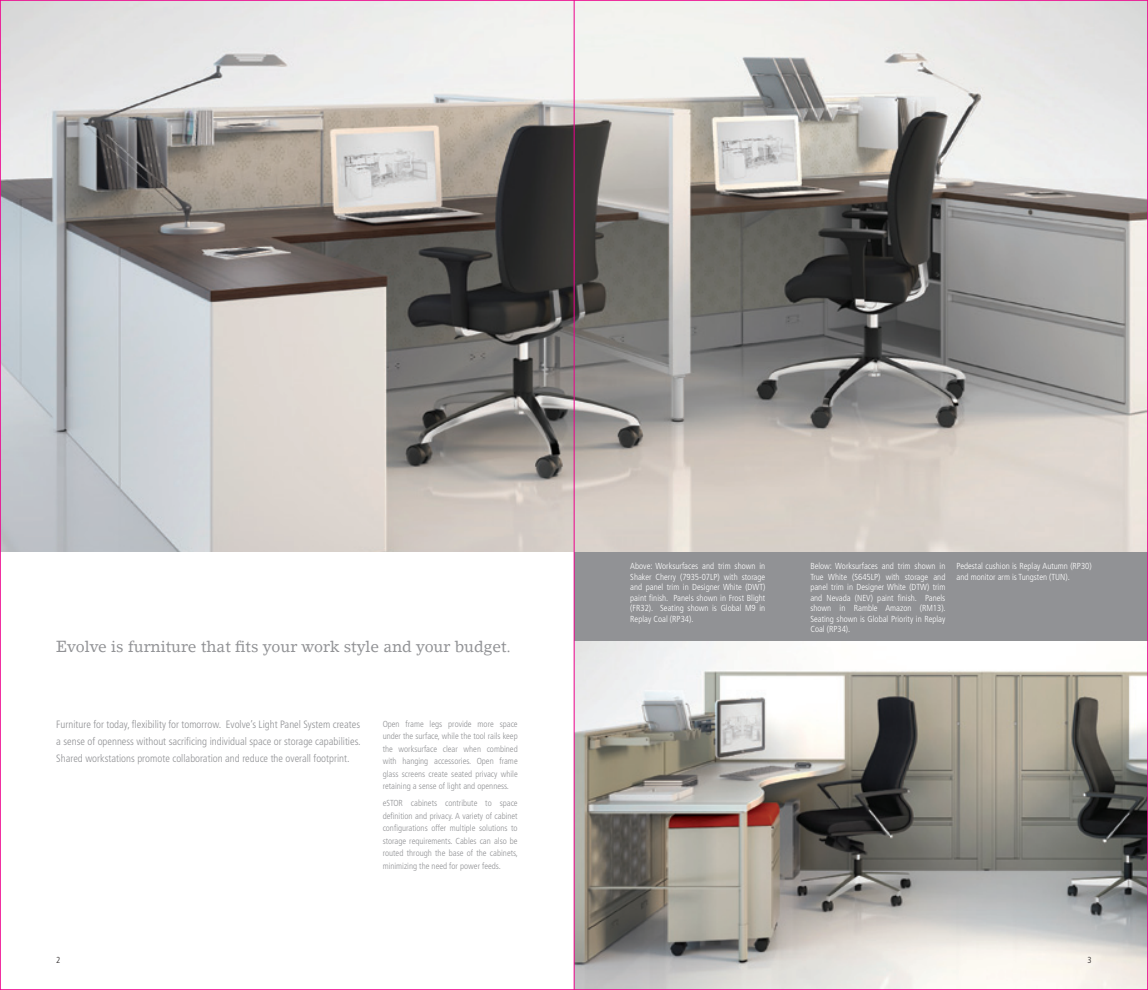
<style>
.page{position:relative;width:1148px;height:990px;background:#fff}
.page>*{position:absolute;margin:0;border:0;box-sizing:border-box;transform-origin:0 0}
.t1{font:15.62px "Lino Letter LT";color:#919295}
.t2{font:300 condensed 10.62px/16.9px "Frutiger LT Std";color:#919295;text-align:justify}
.t3{font:300 condensed 8.75px/10.5px "Frutiger LT Std";color:#fff;text-align:justify}
.t4{font:300 condensed 8.75px/12.5px "Frutiger LT Std";color:#919295;text-align:justify}
.t5{font:300 condensed 8.75px "Frutiger LT Std";color:#231f20}
</style>
<div class="page">
<img style="left:575px;top:641px;width:571px;height:347px">
<div style="left:574px;top:551px;width:574px;height:90px;background:#919295"></div>
<img style="left:2px;top:2px;width:1144px;height:549px">
<hr style="left:574px;top:0;width:1px;height:990px;background:#ed028c">
<p class="t1" style="left:56px;top:637px;width:456px">Evolve is furniture that fits your work style and your budget.</p>
<p class="t2" style="left:56px;top:716px;width:306px">Furniture for today, flexibility for tomorrow. Evolve’s Light Panel System creates a sense of openness without sacrificing individual space or storage capabilities.<br>Shared workstations promote collaboration and reduce the overall footprint.</p>
<p class="t4" style="left:382px;top:717px;width:137px">Open frame legs provide more space under the surface, while the tool rails keep the worksurface clear when combined with hanging accessories. Open frame glass screens create seated privacy while retaining a sense of light and openness.</p>
<p class="t4" style="left:382px;top:797px;width:137px">eSTOR cabinets contribute to space definition and privacy. A variety of cabinet configurations offer multiple solutions to storage requirements. Cables can also be routed through the base of the cabinets, minimizing the need for power feeds.</p>
<p class="t3" style="left:630px;top:561px;width:137px">Above: Worksurfaces and trim shown in Shaker Cherry (7935-07LP) with storage and panel trim in Designer White (DWT) paint finish. Panels shown in Frost Blight (FR32). Seating shown is Global M9 in Replay Coal (RP34).</p>
<p class="t3" style="left:810px;top:561px;width:137px">Below: Worksurfaces and trim shown in True White (S645LP) with storage and panel trim in Designer White (DTW) trim and Nevada (NEV) paint finish. Panels shown in Ramble Amazon (RM13).<br>Seating shown is Global Priority in Replay Coal (RP34).</p>
<p class="t3" style="left:956px;top:561px;width:136px">Pedestal cushion is Replay Autumn (RP30) and monitor arm is Tungsten (TUN).</p>
<p class="t5" style="left:56px;top:955px;width:6px">2</p>
<p class="t5" style="left:1087px;top:955px;width:6px">3</p>
</div>
